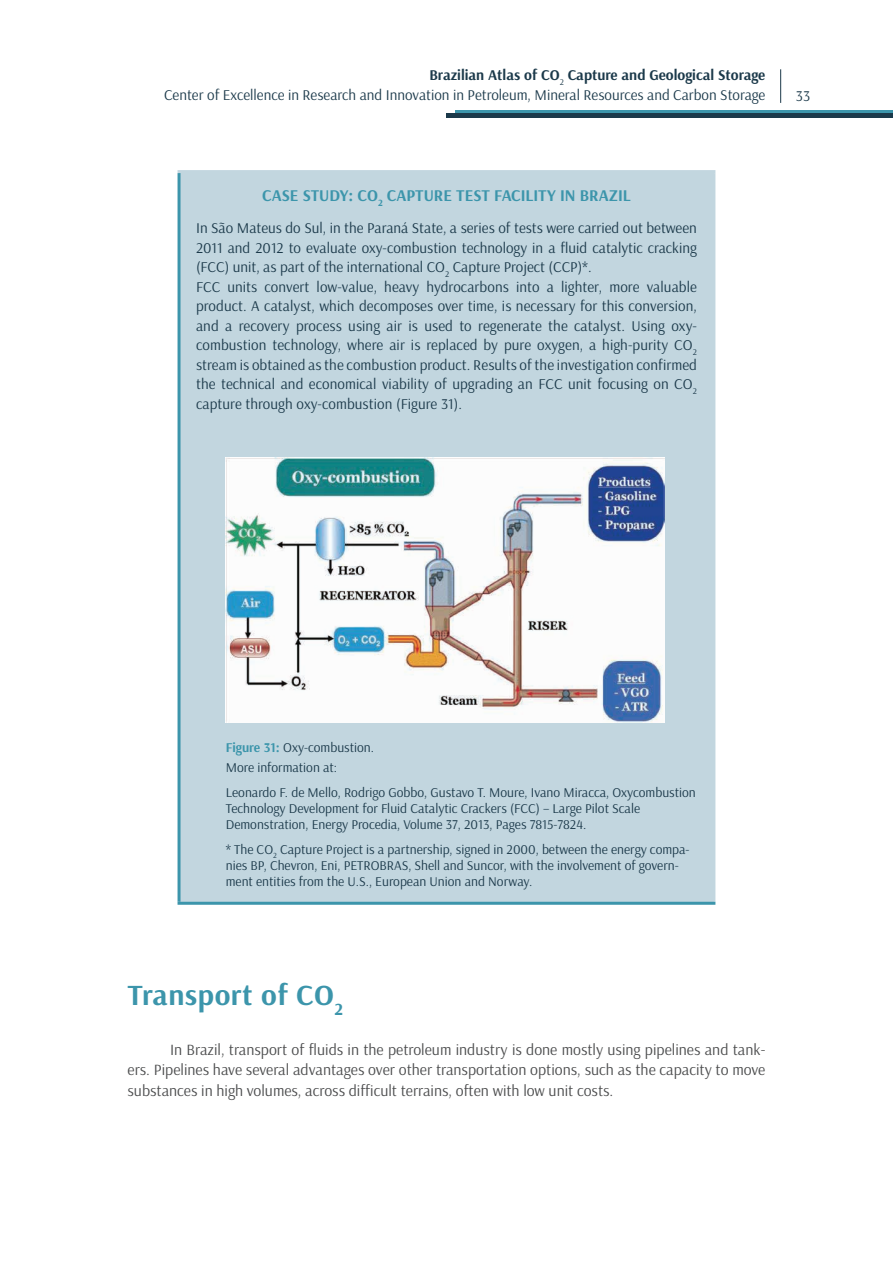
<style>
.page{position:relative;width:893px;height:1263px;background:#fff}
.page>*{position:absolute;margin:0;border:0;box-sizing:border-box;transform-origin:0 0}
.t1{font:700 29.4px "Arsenal";letter-spacing:.015em;color:#3c95ab}
.t2{font:700 16.5px "Arsenal";color:#3c95ab}
.t3{font:15.75px/20.2px "Arsenal";color:#4b4c4d;text-align:justify}
.t4{font:15px/19.5px "Arsenal";letter-spacing:.005em;color:#1b394a;text-align:right}
.t5{font:13.5px/16.2px "Arsenal";color:#1b394a}
.s1{font-weight:700}
.s2{font-weight:700;color:#3c95ab}
</style>
<div class="page">
<svg style="left:455px;top:110px;width:438px;height:4px;background:#337e92"></svg>
<hr style="left:446px;top:114px;width:447px;height:4px;background:#1b394a">
<hr style="left:780px;top:69px;width:1px;height:34px;background:#1b394a">
<div style="left:179px;top:172px;width:535px;height:731px;background:#c2d6df"></div>
<hr style="left:178px;top:170px;width:537px;height:3px;background:#c2d6df">
<hr style="left:712px;top:173px;width:3px;height:729px;background:#c2d6df">
<hr style="left:178px;top:173px;width:3px;height:729px;background:#3c95ab">
<hr style="left:178px;top:902px;width:537px;height:3px;background:#3c95ab">
<img style="left:226px;top:457px;width:439px;height:266px">
<svg style="left:633px;top:520px;width:7px;height:10px"></svg>
<p class="t4" style="left:164px;top:65px;width:603px"><span class="s1">Brazilian Atlas of CO</span><sub>2</sub> <span class="s1">Capture and Geological Storage<br></span>Center of Excellence in Research and Innovation in Petroleum, Mineral Resources and Carbon Storage</p>
<p class="t4" style="left:796px;top:86px;width:16px">33</p>
<p class="t2" style="left:262px;top:185px;width:20px">Case</p>
<p class="t2" style="left:303px;top:185px;width:11px">stud</p>
<p class="t2" style="left:340px;top:185px;width:58px">y: CO<sub>2</sub> capture</p>
<p class="t2" style="left:456px;top:185px;width:10px">test</p>
<p class="t2" style="left:494px;top:185px;width:9px">facilit</p>
<p class="t2" style="left:547px;top:185px;width:78px">y in Brazil</p>
<p class="t4" style="left:196px;top:219px;width:502px;text-align:left">In São Mateus do Sul, in the Paraná State, a series of tests were carried out between 2011 and 2012 to evaluate oxy-combustion technology in a fluid catalytic cracking (FCC) unit, as part of the international CO<sub>2</sub> Capture Project (CCP)*.<br>FCC units convert low-value, heavy hydrocarbons into a lighter, more valuable product. A catalyst, which decomposes over time, is necessary for this conversion, and a recovery process using air is used to regenerate the catalyst. Using oxy&shy;combustion technology, where air is replaced by pure oxygen, a high-purity CO<sub>2 </sub>stream is obtained as the combustion product. Results of the investigation confirmed the technical and economical viability of upgrading an FCC unit focusing on CO<sub>2 </sub>capture through oxy-combustion (Figure 31).</p>
<p class="t5" style="left:226px;top:737px;width:150px;line-height:20.4px"><span class="s2">Figure 31:</span> Oxy-combustion.<br>More information at:</p>
<p class="t5" style="left:226px;top:784px;width:472px">Leonardo F. de Mello, Rodrigo Gobbo, Gustavo T. Moure, Ivano Miracca, Oxycombustion<br>Technology Development for Fluid Catalytic Crackers (FCC) – Large Pilot Scale<br>Demonstration, Energy Procedia, Volume 37, 2013, Pages 7815-7824.</p>
<p class="t5" style="left:226px;top:841px;width:465px">* The CO<sub>2</sub> Capture Project is a partnership, signed in 2000, between the energy compa&shy;nies BP, Chevron, Eni, PETROBRAS, Shell and Suncor, with the involvement of govern&shy;ment entities from the U.S., European Union and Norway.</p>
<h1 class="t1" style="left:128px;top:977px;width:217px">Transport of CO<sub>2</sub></h1>
<p class="t3" style="left:128px;top:1040px;width:639px;text-indent:43px">In Brazil, transport of fluids in the petroleum industry is done mostly using pipelines and tank&shy;ers. Pipelines have several advantages over other transportation options, such as the capacity to move substances in high volumes, across difficult terrains, often with low unit costs.</p>
</div>
